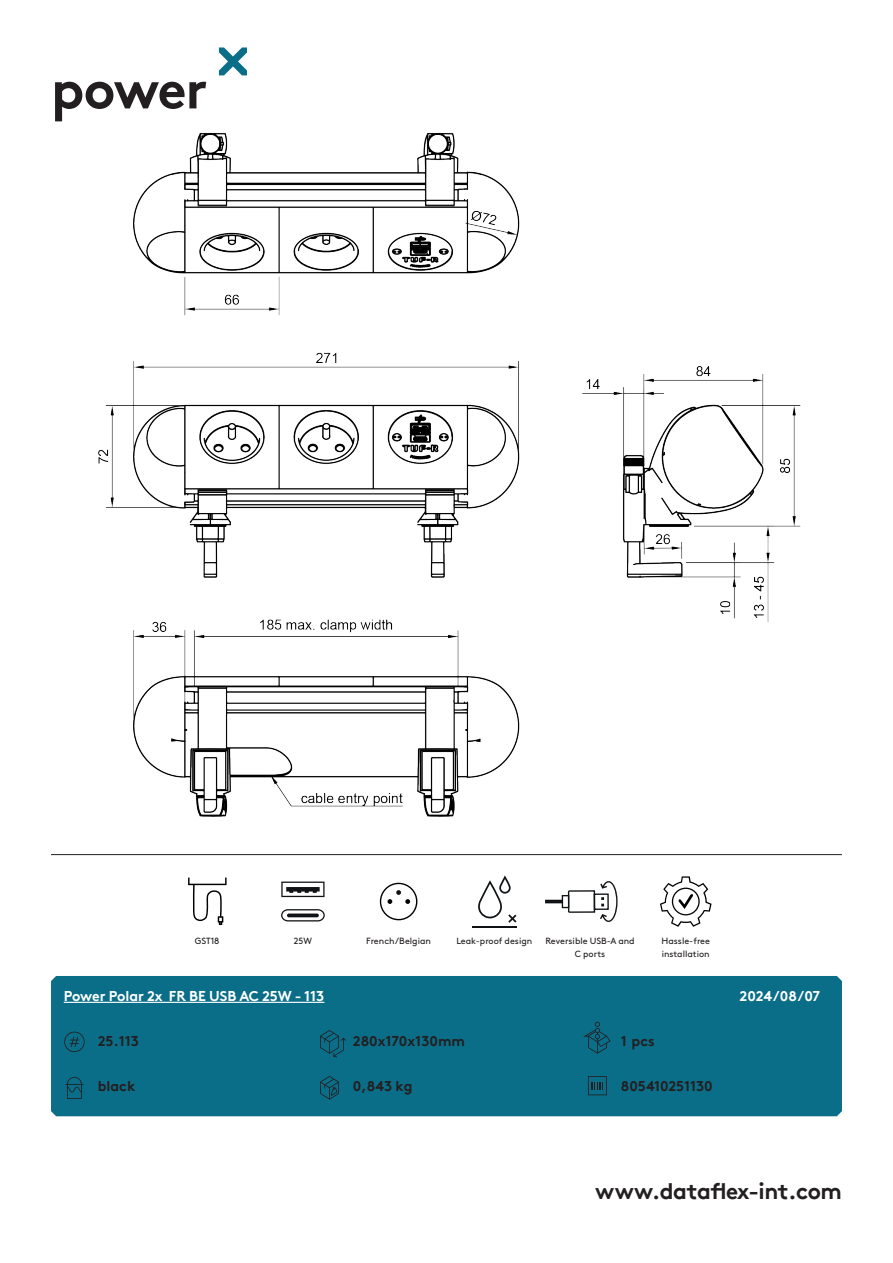
<style>
.page{position:relative;width:893px;height:1263px;background:#fff}
.page>*{position:absolute;margin:0;border:0;box-sizing:border-box;transform-origin:0 0}
.t1{font:700 54px "Brown Pro TT";letter-spacing:-.03em;color:#231f20}
.t2{font:700 22.5px "Brown Pro TT";letter-spacing:-.02em;color:#231f20}
.specificaties{font:700 14.25px "Brown Pro TT";color:#231f20}
.t3{font:700 14.25px "Brown Pro TT";color:#fff}
.onderschrift{font:9px/12.8px "Brown";color:#231f20;text-align:center}
</style>
<div class="page">
<svg style="left:219px;top:47px;width:28px;height:28px"></svg>
<hr style="left:51px;top:854px;width:791px;height:1px;background:#231f20">
<svg style="left:188px;top:877px;width:39px;height:48px"></svg>
<svg style="left:281px;top:909px;width:44px;height:12px"></svg>
<svg style="left:287px;top:913px;width:32px;height:4px"></svg>
<svg style="left:281px;top:881px;width:44px;height:16px"></svg>
<svg style="left:380px;top:883px;width:37px;height:37px"></svg>
<hr style="left:472px;top:926px;width:44px;height:2px;background:#101315">
<svg style="left:478px;top:875px;width:38px;height:48px"></svg>
<div style="left:562px;top:895px;width:7px;height:13px;border:1px solid #101315"></div>
<hr style="left:545px;top:900px;width:17px;height:3px;background:#101315">
<svg style="left:567px;top:881px;width:51px;height:41px"></svg>
<svg style="left:660px;top:876px;width:52px;height:51px"></svg>
<div style="left:51px;top:976px;width:791px;height:140px;background:#0b6e88"></div>
<img style="left:67px;top:133px;width:759px;height:722px">
<svg style="left:64px;top:1032px;width:21px;height:20px"></svg>
<svg style="left:65px;top:1077px;width:18px;height:22px"></svg>
<svg style="left:320px;top:1030px;width:26px;height:27px"></svg>
<svg style="left:583px;top:1022px;width:27px;height:32px"></svg>
<svg style="left:320px;top:1076px;width:19px;height:24px"></svg>
<svg style="left:588px;top:1076px;width:19px;height:19px"></svg>
<hr style="left:64px;top:1002px;width:260px;height:1px;background:#fff">
<h1 class="t1" style="left:51px;top:46px;width:158px">power</h1>
<p class="onderschrift" style="left:195px;top:934px;width:26px">GST18</p>
<p class="onderschrift" style="left:294px;top:934px;width:20px">25W</p>
<p class="onderschrift" style="left:366px;top:934px;width:66px">French/Belgian</p>
<p class="onderschrift" style="left:456px;top:934px;width:78px">Leak-proof design</p>
<p class="onderschrift" style="left:545px;top:934px;width:91px">Reversible USB-A and<br>C ports</p>
<p class="onderschrift" style="left:661px;top:934px;width:50px;text-align:left">Hassle-free installation</p>
<h3 class="t3" style="left:64px;top:985px;width:262px">Power Polar 2x FR BE USB AC 25W - 113</h3>
<h3 class="t3" style="left:740px;top:985px;width:82px">2024/08/07</h3>
<h3 class="specificaties" style="left:98px;top:1029px;width:43px">25.113</h3>
<p class="specificaties" style="left:98px;top:1074px;width:39px">black</p>
<p class="specificaties" style="left:353px;top:1029px;width:114px">280x170x130mm</p>
<p class="specificaties" style="left:621px;top:1029px;width:35px">1 pcs</p>
<p class="specificaties" style="left:353px;top:1074px;width:61px">0,843 kg</p>
<h3 class="specificaties" style="left:621px;top:1074px;width:94px">805410251130</h3>
<h2 class="t2" style="left:595px;top:1173px;width:248px">www.dataflex-int.com</h2>
</div>
